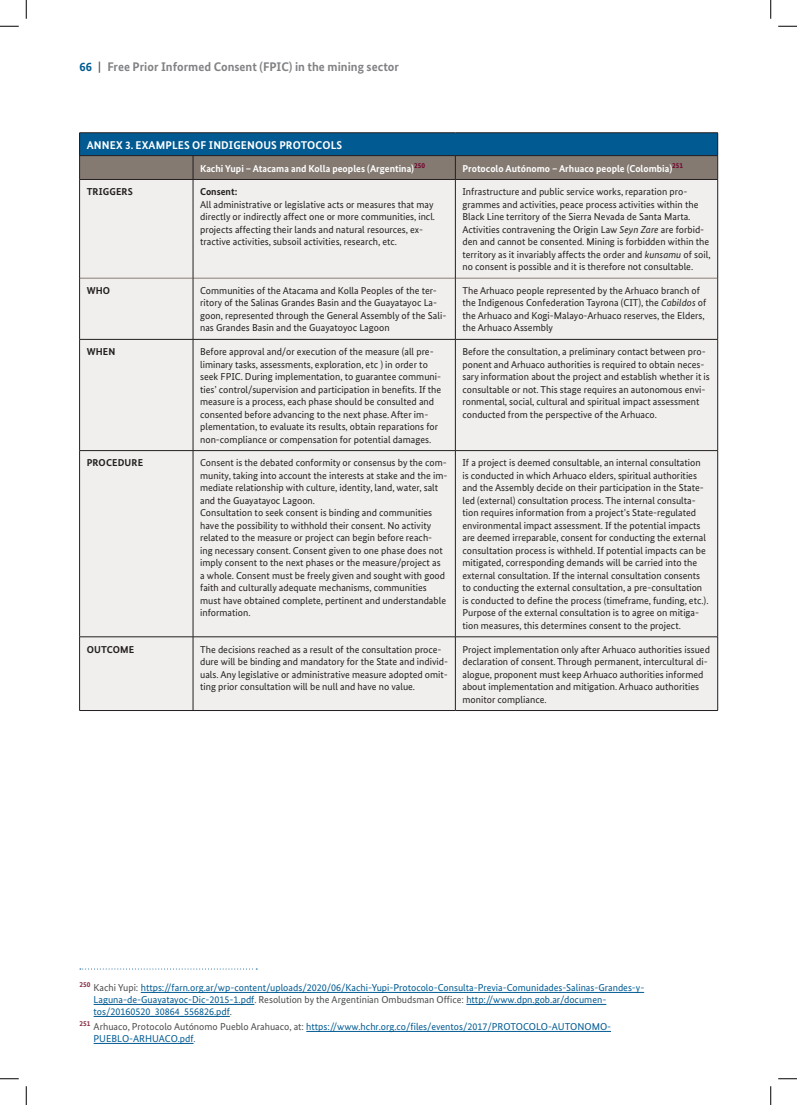
<style>
.page{position:relative;width:797px;height:1105px;background:#fff}
.page>*{position:absolute;margin:0;border:0;box-sizing:border-box;transform-origin:0 0}
.t1{font:700 12.5px "Bundes Sans";color:#808285}
.t2{font:700 11.25px "Bundes Sans";letter-spacing:.015em;color:#fff}
.t3{font:10px/12.5px "Bundes Sans";color:#231f20}
.t4{font:10px/12px "Bundes Sans";color:#015a92}
.t5{font:700 10px "Bundes Sans";color:#fff}
.t6{font:700 10px "Bundes Sans";letter-spacing:.015em;color:#231f20}
.s1{color:#015a92}
.s2{font-weight:500;color:#4b4c4d}
.s3{font-style:italic}
.s4{color:#4b4c4d}
</style>
<div class="page">
<div style="left:80px;top:180px;width:637px;height:530px;background:#f1efed"></div>
<hr style="left:79px;top:132px;width:114px;height:1px;background:#231f20">
<hr style="left:193px;top:132px;width:262px;height:1px;background:#231f20">
<hr style="left:455px;top:132px;width:263px;height:1px;background:#231f20">
<hr style="left:80px;top:278px;width:113px;height:1px;background:#8b7f75">
<hr style="left:193px;top:278px;width:262px;height:1px;background:#8b7f75">
<hr style="left:455px;top:278px;width:262px;height:1px;background:#8b7f75">
<hr style="left:79px;top:180px;width:1px;height:98px;background:#231f20">
<hr style="left:193px;top:180px;width:1px;height:98px;background:#231f20">
<hr style="left:455px;top:180px;width:1px;height:98px;background:#231f20">
<hr style="left:717px;top:180px;width:1px;height:98px;background:#231f20">
<hr style="left:79px;top:278px;width:1px;height:61px;background:#231f20">
<hr style="left:193px;top:278px;width:1px;height:61px;background:#231f20">
<hr style="left:455px;top:278px;width:1px;height:61px;background:#231f20">
<hr style="left:717px;top:278px;width:1px;height:61px;background:#231f20">
<hr style="left:79px;top:340px;width:1px;height:110px;background:#231f20">
<hr style="left:193px;top:340px;width:1px;height:110px;background:#231f20">
<hr style="left:455px;top:340px;width:1px;height:110px;background:#231f20">
<hr style="left:717px;top:340px;width:1px;height:110px;background:#231f20">
<hr style="left:79px;top:451px;width:1px;height:186px;background:#231f20">
<hr style="left:193px;top:451px;width:1px;height:186px;background:#231f20">
<hr style="left:455px;top:451px;width:1px;height:186px;background:#231f20">
<hr style="left:717px;top:451px;width:1px;height:186px;background:#231f20">
<hr style="left:79px;top:637px;width:1px;height:73px;background:#231f20">
<hr style="left:193px;top:637px;width:1px;height:73px;background:#231f20">
<hr style="left:455px;top:637px;width:1px;height:73px;background:#231f20">
<hr style="left:717px;top:637px;width:1px;height:73px;background:#231f20">
<hr style="left:79px;top:339px;width:114px;height:1px;background:#231f20">
<hr style="left:193px;top:339px;width:262px;height:1px;background:#231f20">
<hr style="left:455px;top:339px;width:263px;height:1px;background:#231f20">
<hr style="left:79px;top:450px;width:114px;height:1px;background:#231f20">
<hr style="left:193px;top:450px;width:262px;height:1px;background:#231f20">
<hr style="left:455px;top:450px;width:263px;height:1px;background:#231f20">
<hr style="left:79px;top:637px;width:114px;height:1px;background:#231f20">
<hr style="left:193px;top:637px;width:262px;height:1px;background:#231f20">
<hr style="left:455px;top:637px;width:263px;height:1px;background:#231f20">
<hr style="left:79px;top:710px;width:114px;height:1px;background:#231f20">
<hr style="left:193px;top:710px;width:262px;height:1px;background:#231f20">
<hr style="left:455px;top:710px;width:263px;height:1px;background:#231f20">
<svg style="left:79px;top:133px;width:639px;height:46px;background:#42677e"></svg>
<hr style="left:79px;top:179px;width:114px;height:1px;background:#231f20">
<hr style="left:193px;top:179px;width:262px;height:1px;background:#231f20">
<hr style="left:455px;top:179px;width:263px;height:1px;background:#231f20">
<svg style="left:80px;top:968px;width:177px;height:1px"></svg>
<hr style="left:141px;top:992px;width:503px;height:1px;background:#015a92">
<hr style="left:94px;top:1004px;width:160px;height:1px;background:#015a92">
<hr style="left:466px;top:1004px;width:140px;height:1px;background:#015a92">
<hr style="left:94px;top:1016px;width:136px;height:1px;background:#015a92">
<hr style="left:306px;top:1031px;width:305px;height:1px;background:#015a92">
<hr style="left:94px;top:1043px;width:99px;height:1px;background:#015a92">
<svg style="left:0;top:25px;width:19px;height:2px"></svg>
<svg style="left:778px;top:25px;width:19px;height:2px"></svg>
<svg style="left:0;top:1078px;width:19px;height:1px"></svg>
<svg style="left:778px;top:1078px;width:19px;height:1px"></svg>
<svg style="left:25px;top:0;width:2px;height:19px"></svg>
<svg style="left:25px;top:1086px;width:2px;height:19px"></svg>
<svg style="left:770px;top:0;width:1px;height:19px"></svg>
<svg style="left:770px;top:1086px;width:1px;height:19px"></svg>
<p class="t1" style="left:79px;top:59px;width:321px"><span class="s1">66</span> <span class="s2">|</span> Free Prior Informed Consent (FPIC) in the mining sector</p>
<p class="t2" style="left:87px;top:138px;width:257px">ANNEX 3. EXAMPLES OF INDIGENOUS PROTOCOLS</p>
<p class="t5" style="left:200px;top:163px;width:226px">Kachi Yupi – Atacama and Kolla peoples (Argentina)<sup>250</sup></p>
<p class="t5" style="left:462px;top:163px;width:222px">Protocolo Autónomo – Arhuaco people (Colombia)<sup>251</sup></p>
<p class="t6" style="left:87px;top:186px;width:48px">TRIGGERS</p>
<p class="t6" style="left:200px;top:186px;width:39px">Consent:</p>
<p class="t3" style="left:200px;top:198px;width:236px">All administrative or legislative acts or measures that may directly or indirectly affect one or more communities, incl. projects affecting their lands and natural resources, ex&shy;tractive activities, subsoil activities, research, etc.</p>
<p class="t3" style="left:462px;top:185px;width:250px">Infrastructure and public service works, reparation pro&shy;grammes and activities, peace process activities within the Black Line territory of the Sierra Nevada de Santa Marta.<br>Activities contravening the Origin Law <span class="s3">Seyn Zare</span> are forbid&shy;den and cannot be consented. Mining is forbidden within the territory as it invariably affects the order and <span class="s3">kunsamu</span> of soil, no consent is possible and it is therefore not consultable.</p>
<p class="t6" style="left:87px;top:284px;width:25px">WHO</p>
<p class="t3" style="left:200px;top:284px;width:248px">Communities of the Atacama and Kolla Peoples of the ter&shy;ritory of the Salinas Grandes Basin and the Guayatayoc La&shy;goon, represented through the General Assembly of the Sali&shy;nas Grandes Basin and the Guayatoyoc Lagoon</p>
<p class="t3" style="left:462px;top:284px;width:245px">The Arhuaco people represented by the Arhuaco branch of the Indigenous Confederation Tayrona (CIT), the <span class="s3">Cabildos</span> of the Arhuaco and Kogi-Malayo-Arhuaco reserves, the Elders, the Arhuaco Assembly</p>
<p class="t6" style="left:87px;top:346px;width:30px">WHEN</p>
<p class="t3" style="left:200px;top:345px;width:243px">Before approval and/or execution of the measure (all pre&shy;liminary tasks, assessments, exploration, etc ) in order to seek FPIC. During implementation, to guarantee communi&shy;ties’ control/supervision and participation in benefits. If the measure is a process, each phase should be consulted and consented before advancing to the next phase. After im&shy;plementation, to evaluate its results, obtain reparations for non-compliance or compensation for potential damages.</p>
<p class="t3" style="left:462px;top:345px;width:249px">Before the consultation, a preliminary contact between pro&shy;ponent and Arhuaco authorities is required to obtain neces&shy;sary information about the project and establish whether it is consultable or not. This stage requires an autonomous envi&shy;ronmental, social, cultural and spiritual impact assessment conducted from the perspective of the Arhuaco.</p>
<p class="t6" style="left:87px;top:457px;width:58px">PROCEDURE</p>
<p class="t3" style="left:200px;top:456px;width:249px">Consent is the debated conformity or consensus by the com&shy;munity, taking into account the interests at stake and the im&shy;mediate relationship with culture, identity, land, water, salt and the Guayatayoc Lagoon.<br>Consultation to seek consent is binding and communities have the possibility to withhold their consent. No activity related to the measure or project can begin before reach-<br>ing necessary consent. Consent given to one phase does not imply consent to the next phases or the measure/project as a whole. Consent must be freely given and sought with good faith and culturally adequate mechanisms, communities must have obtained complete, pertinent and understandable information.</p>
<p class="t3" style="left:462px;top:456px;width:247px">If a project is deemed consultable, an internal consultation is conducted in which Arhuaco elders, spiritual authorities and the Assembly decide on their participation in the State&shy;led (external) consultation process. The internal consulta&shy;tion requires information from a project’s State-regulated environmental impact assessment. If the potential impacts are deemed irreparable, consent for conducting the external consultation process is withheld. If potential impacts can be mitigated, corresponding demands will be carried into the external consultation. If the internal consultation consents to conducting the external consultation, a pre-consultation is conducted to define the process (timeframe, funding, etc.).<br>Purpose of the external consultation is to agree on mitiga&shy;tion measures, this determines consent to the project.</p>
<p class="t6" style="left:87px;top:643px;width:49px">OUTCOME</p>
<p class="t3" style="left:200px;top:643px;width:249px">The decisions reached as a result of the consultation proce&shy;dure will be binding and mandatory for the State and individ&shy;uals. Any legislative or administrative measure adopted omit&shy;ting prior consultation will be null and have no value.</p>
<p class="t3" style="left:462px;top:643px;width:249px">Project implementation only after Arhuaco authorities issued declaration of consent. Through permanent, intercultural di&shy;alogue, proponent must keep Arhuaco authorities informed about implementation and mitigation. Arhuaco authorities monitor compliance.</p>
<p class="t4" style="left:94px;top:981px;width:552px;text-indent:-14px"><sup>250</sup> <span class="s4">Kachi Yupi:</span> https://farn.org.ar/wp-content/uploads/2020/06/Kachi-Yupi-Protocolo-Consulta-Previa-Comunidades-Salinas-Grandes-y-<br>Laguna-de-Guayatayoc-Dic-2015-1.pdf<span class="s4">. Resolution by the Argentinian Ombudsman Office:</span> http://www.dpn.gob.ar/documen&shy;tos/20160520_30864_556826.pdf<span class="s4">.</span></p>
<p class="t4" style="left:94px;top:1020px;width:519px;text-indent:-14px"><sup>251</sup> <span class="s4">Arhuaco, Protocolo Autónomo Pueblo Arahuaco, at:</span> https://www.hchr.org.co/files/eventos/2017/PROTOCOLO-AUTONOMO-<br>PUEBLO-ARHUACO.pdf<span class="s4">.</span></p>
</div>
